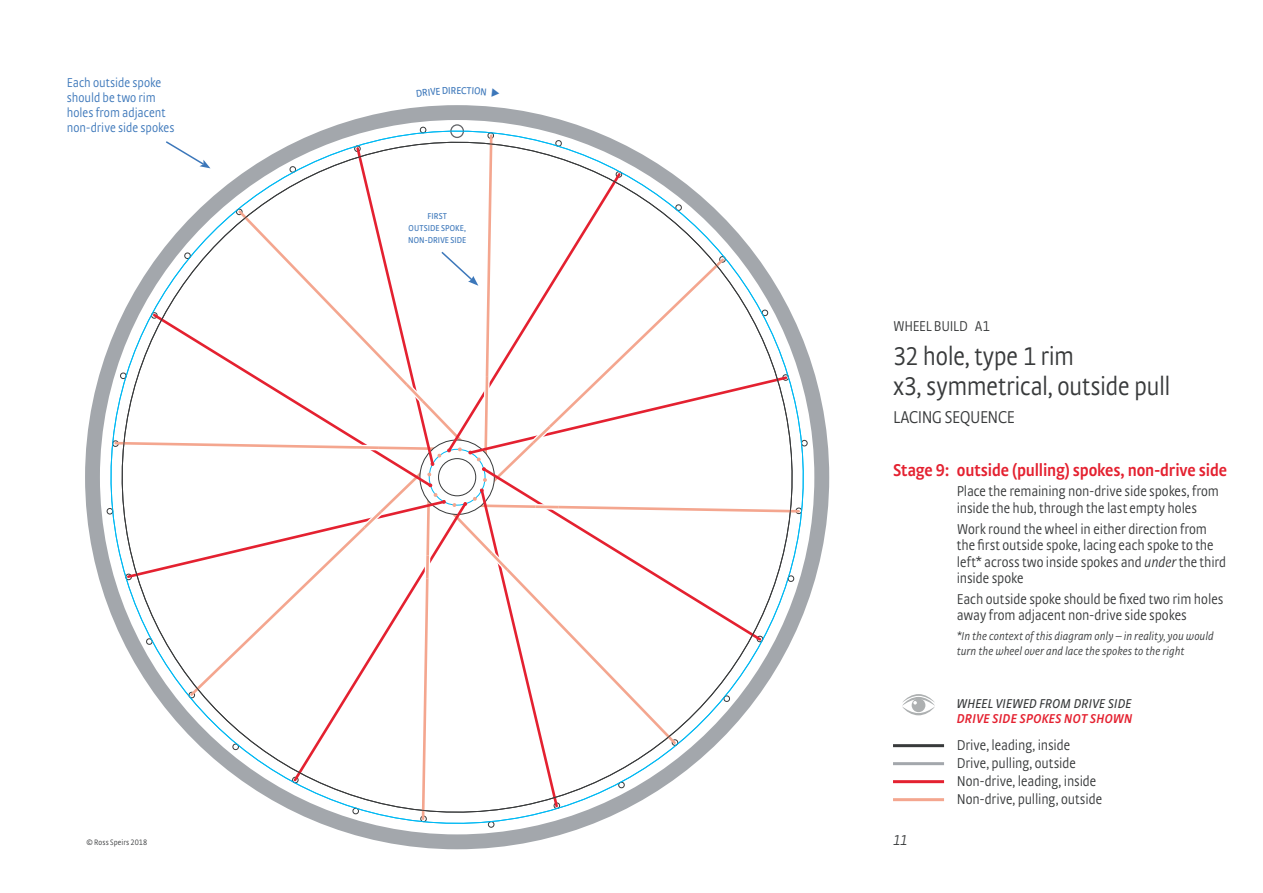
<style>
.page{position:relative;width:1263px;height:893px;background:#fff}
.page>*{position:absolute;margin:0;border:0;box-sizing:border-box;transform-origin:0 0}
.t1{font:300 27px/30px "Strada Cond TF";letter-spacing:-.015em;color:#383a3b}
.t2{font:600 18px "Strada Cond TF";letter-spacing:-.01em;color:#e42130}
.t3{font:300 18px "Strada Cond TF";letter-spacing:-.015em;color:#383a3b}
.t4{font:300 15px/16.5px "Strada Cond TF";letter-spacing:-.005em;color:#383a3b}
.t5{font:italic 300 15px "Strada Cond TF";color:#383a3b}
.t6{font:300 13.5px/15px "Strada Cond TF";color:#3c77ba}
.t7{font:italic 13.5px "Strada Cond TF";letter-spacing:.02em;color:#383a3b}
.t8{font:italic 600 13.5px "Strada Cond TF";letter-spacing:.025em;color:#e42130}
.t9{font:italic 300 12px/15px "Strada Cond TF";letter-spacing:.005em;color:#383a3b}
.t10{font:10.5px "Strada Cond TF";color:#3c77ba}
.t11{font:9px/12px "Strada Cond TF";letter-spacing:.015em;color:#3c77ba;text-align:center}
.t12{font:300 8.25px "Strada Cond TF";letter-spacing:.01em;color:#383a3b}
.s1{font-style:italic}
</style>
<div class="page">
<hr style="left:893px;top:744px;width:51px;height:3px;background:#383a3b">
<hr style="left:893px;top:762px;width:51px;height:3px;background:#a3a7ac">
<hr style="left:893px;top:780px;width:51px;height:3px;background:#e42130">
<hr style="left:893px;top:798px;width:51px;height:3px;background:#f4a68f">
<svg style="left:902px;top:694px;width:33px;height:21px"></svg>
<svg style="left:85px;top:105px;width:744px;height:744px"></svg>
<svg style="left:420px;top:440px;width:75px;height:75px"></svg>
<svg style="left:440px;top:250px;width:38px;height:36px"></svg>
<svg style="left:164px;top:140px;width:46px;height:28px"></svg>
<p class="t6" style="left:67px;top:75px;width:109px">Each outside spoke should be two rim holes from adjacent non-drive side spokes</p>
<p class="t10" style="left:456px;top:85px;width:6px">E</p>
<p class="t11" style="left:408px;top:210px;width:60px">FIRST<br>OUTSIDE SPOKE,<br>NON-DRIVE SIDE</p>
<p class="t12" style="left:87px;top:838px;width:62px">© Ross Speirs 2018</p>
<p class="t4" style="left:893px;top:318px;width:98px">WHEEL BUILD A1</p>
<h1 class="t1" style="left:893px;top:341px;width:279px">32 hole, type 1 rim<br>x3, symmetrical, outside pull</h1>
<p class="t3" style="left:893px;top:407px;width:123px">LACING SEQUENCE</p>
<p class="t2" style="left:893px;top:459px;width:336px">Stage 9: outside (pulling) spokes, non-drive side</p>
<p class="t4" style="left:957px;top:483px;width:264px">Place the remaining non-drive side spokes, from inside the hub, through the last empty holes</p>
<p class="t4" style="left:957px;top:520px;width:271px">Work round the wheel in either direction from the first outside spoke, lacing each spoke to the left* across two inside spokes and <span class="s1">under</span> the third inside spoke</p>
<p class="t4" style="left:957px;top:591px;width:268px">Each outside spoke should be fixed two rim holes away from adjacent non-drive side spokes</p>
<p class="t9" style="left:957px;top:628px;width:258px">*In the context of this diagram only – in reality, you would turn the wheel over and lace the spokes to the right</p>
<p class="t5" style="left:893px;top:831px;width:16px">11</p>
<p class="t7" style="left:957px;top:696px;width:176px">WHEEL VIEWED FROM DRIVE SIDE</p>
<p class="t8" style="left:957px;top:711px;width:177px">DRIVE SIDE SPOKES NOT SHOWN</p>
<p class="t4" style="left:957px;top:736px;width:147px;line-height:18px">Drive, leading, inside<br>Drive, pulling, outside<br>Non-drive, leading, inside<br>Non-drive, pulling, outside</p>
</div>
